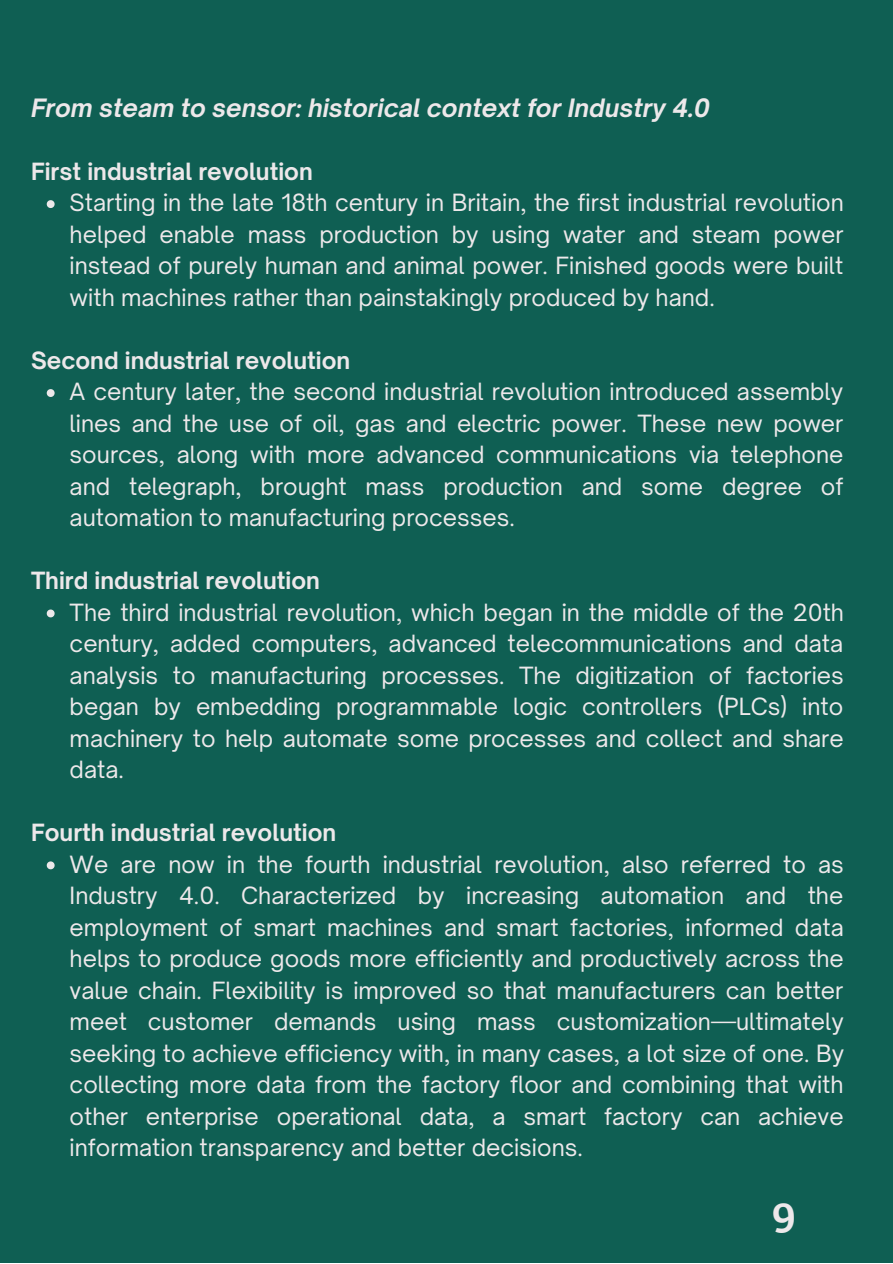
<style>
.page{position:relative;width:893px;height:1264px;background:#fff}
.page>*{position:absolute;margin:0;border:0;box-sizing:border-box;transform-origin:0 0}
.t1{font:46.5px "Amaranth";color:#ede8ea}
.t2{font:italic 700 24.15px "Open Sauce One";color:#ede8ea}
.t3{font:22.8px/31.5px "Open Sauce One";color:#ede8ea;text-align:justify}
.t4{font:700 22.8px "Open Sauce One";color:#ede8ea}
</style>
<div class="page">
<div style="left:0;top:0;width:892px;height:1262px;background:#0f5f53"></div>
<svg style="left:47px;top:200px;width:8px;height:8px"></svg>
<svg style="left:47px;top:389px;width:8px;height:8px"></svg>
<svg style="left:47px;top:609px;width:8px;height:8px"></svg>
<svg style="left:47px;top:861px;width:8px;height:8px"></svg>
<p class="t2" style="left:31px;top:93px;width:680px">From steam to sensor: historical context for Industry 4.0</p>
<p class="t4" style="left:31px;top:157px;width:283px">First industrial revolution</p>
<p class="t3" style="left:70px;top:187px;width:775px">Starting in the late 18th century in Britain, the first industrial revolution helped enable mass production by using water and steam power instead of purely human and animal power. Finished goods were built with machines rather than painstakingly produced by hand.</p>
<p class="t4" style="left:31px;top:346px;width:321px">Second industrial revolution</p>
<p class="t3" style="left:70px;top:376px;width:775px">A century later, the second industrial revolution introduced assembly lines and the use of oil, gas and electric power. These new power sources, along with more advanced communications via telephone and telegraph, brought mass production and some degree of automation to manufacturing processes.</p>
<p class="t4" style="left:31px;top:566px;width:290px">Third industrial revolution</p>
<p class="t3" style="left:70px;top:596px;width:775px">The third industrial revolution, which began in the middle of the 20th century, added computers, advanced telecommunications and data analysis to manufacturing processes. The digitization of factories began by embedding programmable logic controllers (PLCs) into machinery to help automate some processes and collect and share data.</p>
<p class="t4" style="left:31px;top:818px;width:307px">Fourth industrial revolution</p>
<p class="t3" style="left:70px;top:848px;width:776px">We are now in the fourth industrial revolution, also referred to as Industry 4.0. Characterized by increasing automation and the employment of smart machines and smart factories, informed data helps to produce goods more efficiently and productively across the value chain. Flexibility is improved so that manufacturers can better meet customer demands using mass customization—ultimately seeking to achieve efficiency with, in many cases, a lot size of one. By collecting more data from the factory floor and combining that with other enterprise operational data, a smart factory can achieve information transparency and better decisions.</p>
<h1 class="t1" style="left:771px;top:1187px;width:26px">9</h1>
</div>
